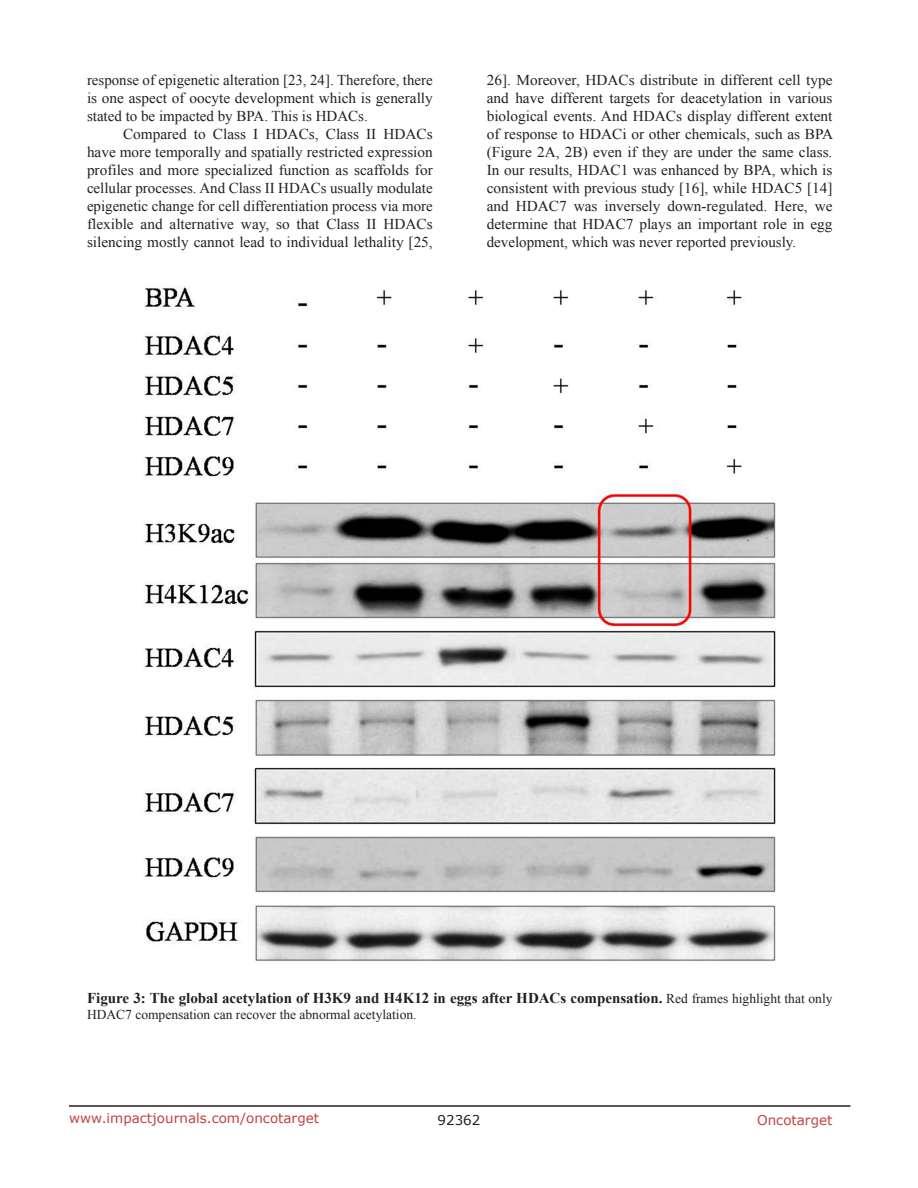
<style>
.page{position:relative;width:918px;height:1188px;background:#fff}
.page>*{position:absolute;margin:0;border:0;box-sizing:border-box;transform-origin:0 0}
.BodyText{font:15px/18px "Times New Roman";color:#231f20;text-align:justify}
.figuretext{font:700 15px "Times New Roman";color:#231f20}
.figuretext-2{font:13.5px "Times New Roman";color:#231f20}
.t1{font:13.5px "Verdana";color:#c24141}
.t2{font:13.5px "Verdana";color:#231f20}
.s1{font-weight:400;font-size:13.5px}
</style>
<div class="page">
<hr style="left:69px;top:1105px;width:781px;height:2px;background:#231f20">
<img style="left:144px;top:286px;width:632px;height:675px">
<p class="BodyText" style="left:87px;top:71px;width:347px">response of epigenetic alteration [23, 24]. Therefore, there is one aspect of oocyte development which is generally stated to be impacted by BPA. This is HDACs.</p>
<p class="BodyText" style="left:87px;top:125px;width:347px;text-indent:36px">Compared to Class I HDACs, Class II HDACs have more temporally and spatially restricted expression profiles and more specialized function as scaffolds for cellular processes. And Class II HDACs usually modulate epigenetic change for cell differentiation process via more flexible and alternative way, so that Class II HDACs silencing mostly cannot lead to individual lethality [25,</p>
<p class="BodyText" style="left:487px;top:71px;width:348px">26]. Moreover, HDACs distribute in different cell type and have different targets for deacetylation in various biological events. And HDACs display different extent of response to HDACi or other chemicals, such as BPA (Figure 2A, 2B) even if they are under the same class.<br>In our results, HDAC1 was enhanced by BPA, which is consistent with previous study [16], while HDAC5 [14] and HDAC7 was inversely down-regulated. Here, we determine that HDAC7 plays an important role in egg development, which was never reported previously.</p>
<p class="figuretext" style="left:87px;top:987px;width:747px">Figure 3: The global acetylation of H3K9 and H4K12 in eggs after HDACs compensation. <span class="s1">Red frames highlight that only</span></p>
<p class="figuretext-2" style="left:87px;top:1005px;width:331px">HDAC7 compensation can recover the abnormal acetylation.</p>
<p class="t1" style="left:69px;top:1109px;width:252px">www.impactjournals.com/oncotarget</p>
<p class="t2" style="left:438px;top:1111px;width:44px">92362</p>
<p class="t1" style="left:757px;top:1111px;width:77px">Oncotarget</p>
</div>
